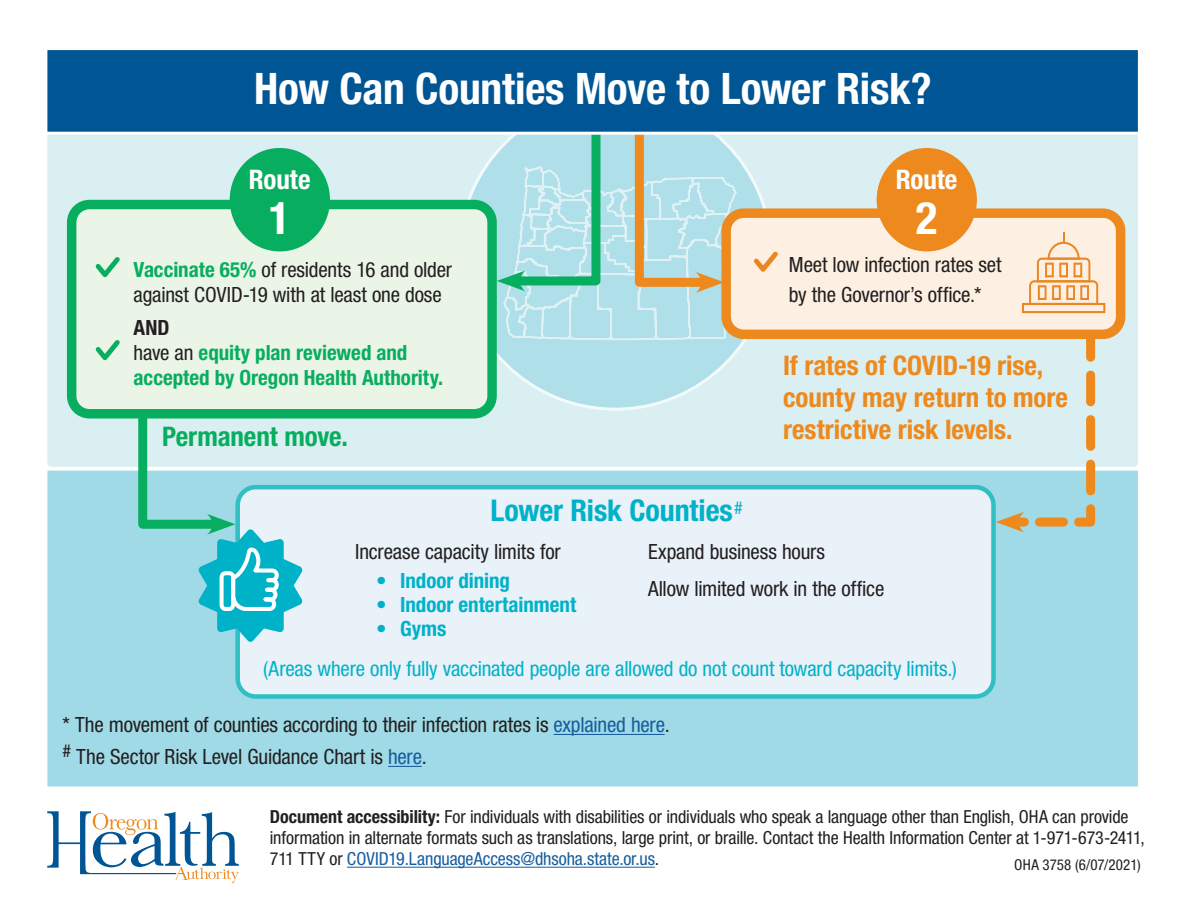
<style>
.page{position:relative;width:1188px;height:918px;background:#fff}
.page>*{position:absolute;margin:0;border:0;box-sizing:border-box;transform-origin:0 0}
.t1{font:700 condensed 45px "Helvetica Neue LT Std";color:#fff}
.t2{font:700 condensed 43.5px "Helvetica Neue LT Std";letter-spacing:-.005em;color:#fff}
.t3{font:700 condensed 30px "Helvetica Neue LT Std";letter-spacing:-.005em;color:#00b2c8}
.t4{font:700 condensed 27px/32.4px "Helvetica Neue LT Std";color:#ed891d}
.t5{font:700 condensed 27px "Helvetica Neue LT Std";color:#08ae5f}
.t6{font:700 condensed 27px "Helvetica Neue LT Std";color:#fff}
.list{font:condensed 21px/25.2px "Helvetica Neue LT Std";letter-spacing:-.005em;color:#231f20}
.list-2{font:condensed 21px "Helvetica Neue LT Std";letter-spacing:-.005em;color:#00b2c8}
.t7{font:700 condensed 21px/25.2px "Helvetica Neue LT Std";color:#08ae5f}
.t8{font:700 condensed 21px "Helvetica Neue LT Std";color:#00b2c8}
.t9{font:700 condensed 21px "Helvetica Neue LT Std";color:#231f20}
.t10{font:condensed 18px/21px "Helvetica Neue LT Std";letter-spacing:-.005em;color:#231f20}
.t11{font:condensed 15px "Helvetica Neue LT Std";letter-spacing:.01em;color:#231f20}
.s1{font-weight:700;color:#08ae5f}
.s2{font-weight:400;color:#231f20}
.s3{color:#175d9e}
.s4{font-weight:700}
</style>
<div class="page">
<div style="left:46px;top:90px;width:1093px;height:378px;background:#daeff1;border-radius:5px"></div>
<div style="left:459px;top:97px;width:312px;height:312px;background:#afdfe8;border-radius:50%"></div>
<div style="left:44px;top:468px;width:1097px;height:321px;background:#a0dae6;border:3px solid #fff"></div>
<svg style="left:47px;top:811px;width:192px;height:72px"></svg>
<hr style="left:347px;top:867px;width:308px;height:1px;background:#175d9e">
<svg style="left:497px;top:135px;width:241px;height:206px"></svg>
<div style="left:44px;top:47px;width:1097px;height:88px;background:#005594;border:3px solid #fff"></div>
<hr style="left:554px;top:734px;width:111px;height:1px;background:#175d9e">
<hr style="left:388px;top:766px;width:34px;height:1px;background:#175d9e">
<div style="left:238px;top:487px;width:756px;height:210px;background:#e9f1f9;border-radius:18px"></div>
<div style="left:235px;top:485px;width:761px;height:214px;border:4px solid #30bfc4;border-radius:18px"></div>
<svg style="left:134px;top:419px;width:168px;height:223px"></svg>
<div style="left:72px;top:205px;width:420px;height:209px;background:#eaf4e7;border-radius:18px"></div>
<div style="left:67px;top:200px;width:430px;height:219px;border:9px solid #08ae5f;border-radius:18px"></div>
<div style="left:726px;top:213px;width:395px;height:121px;background:#fdf0e2;border-radius:18px"></div>
<div style="left:721px;top:208px;width:404px;height:131px;border:9px solid #ed891d;border-radius:18px"></div>
<svg style="left:996px;top:232px;width:109px;height:300px"></svg>
<div style="left:230px;top:148px;width:100px;height:103px;background:#08ae5f;border-radius:50%"></div>
<div style="left:877px;top:148px;width:100px;height:103px;background:#ed891d;border-radius:50%"></div>
<svg style="left:95px;top:257px;width:25px;height:21px"></svg>
<svg style="left:95px;top:340px;width:25px;height:21px"></svg>
<svg style="left:754px;top:251px;width:24px;height:21px"></svg>
<p class="t2" style="left:254px;top:62px;width:679px">How Can Counties Move to Lower Risk?</p>
<p class="t6" style="left:249px;top:163px;width:63px">Route</p>
<p class="t1" style="left:269px;top:191px;width:23px">1</p>
<p class="list" style="left:134px;top:257px;width:320px"><span class="s1">Vaccinate 65%</span> of residents 16 and older against COVID-19 with at least one dose</p>
<p class="t9" style="left:134px;top:315px;width:37px">AND</p>
<p class="t7" style="left:134px;top:340px;width:311px"><span class="s2">have an</span> equity plan reviewed and accepted by Oregon Health Authority.</p>
<p class="t6" style="left:896px;top:163px;width:63px">Route</p>
<p class="t1" style="left:916px;top:191px;width:23px">2</p>
<p class="list" style="left:789px;top:249px;width:214px;line-height:29.7px">Meet low infection rates set by the Governor’s office.*</p>
<p class="t4" style="left:783px;top:348px;width:287px">If rates of COVID-19 rise, county may return to more</p>
<p class="t5" style="left:162px;top:420px;width:187px">Permanent move.</p>
<p class="t4" style="left:783px;top:413px;width:231px">restrictive risk levels.</p>
<p class="t3" style="left:491px;top:493px;width:254px">Lower Risk Counties<sup>#</sup></p>
<p class="list" style="left:648px;top:539px;width:179px">Expand business hours</p>
<p class="list" style="left:648px;top:576px;width:238px">Allow limited work in the office</p>
<p class="list" style="left:355px;top:539px;width:207px">Increase capacity limits for</p>
<p class="t8" style="left:376px;top:568px;width:135px">• Indoor dining</p>
<p class="t8" style="left:376px;top:592px;width:202px">• Indoor entertainment</p>
<p class="t8" style="left:376px;top:616px;width:72px">• Gyms</p>
<p class="list-2" style="left:263px;top:657px;width:695px">(Areas where only fully vaccinated people are allowed do not count toward capacity limits.)</p>
<p class="list" style="left:63px;top:712px;width:609px">* The movement of counties according to their infection rates is <span class="s3">explained here</span>.</p>
<p class="list" style="left:63px;top:744px;width:366px"><sup>#</sup> The Sector Risk Level Guidance Chart is <span class="s3">here</span>.</p>
<p class="t10" style="left:270px;top:806px;width:877px"><span class="s4">Document accessibility:</span> For individuals with disabilities or individuals who speak a language other than English, OHA can provide information in alternate formats such as translations, large print, or braille. Contact the Health Information Center at 1-971-673-2411,<br>711 TTY or <span class="s3">COVID19.LanguageAccess@dhsoha.state.or.us</span>.</p>
<p class="t11" style="left:1014px;top:856px;width:128px">OHA 3758 (6/07/2021)</p>
</div>
